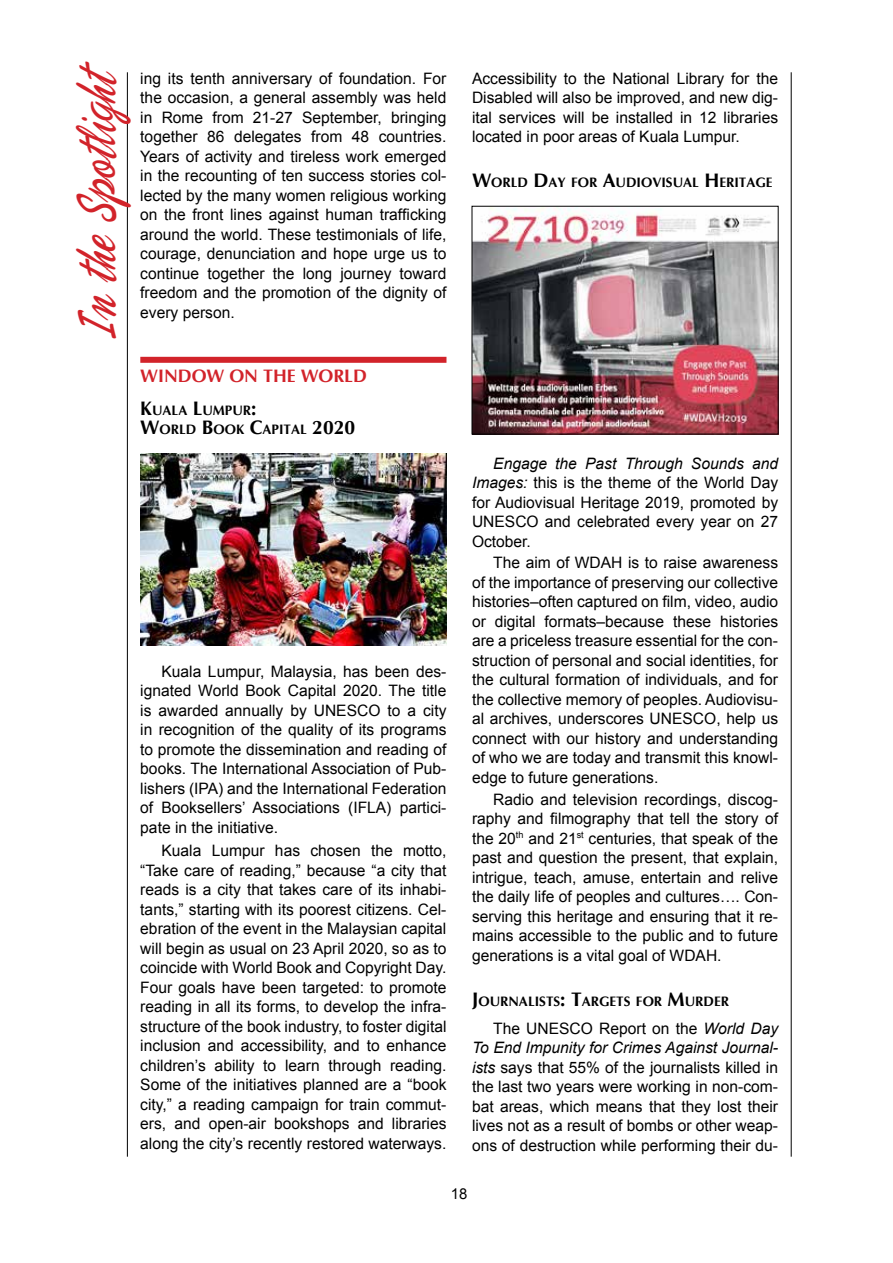
<style>
.page{position:relative;width:893px;height:1263px;background:#fff}
.page>*{position:absolute;margin:0;border:0;box-sizing:border-box;transform-origin:0 0}
.t1{font:57px "Phoenix Script FLF";color:#d2232a;scale:.7 1}
.t2{font:700 18px "Optima";color:#d2232a}
.t3{font:15.75px/19.5px "Arial";color:#000;text-align:justify}
.t4{font:15px "Arial";color:#000}
.t5{font:700 13.65px/19.5px "Optima";color:#000}
.s1{font-size:19.5px}
.s2{font-style:italic}
</style>
<div class="page">
<hr style="left:791px;top:72px;width:1px;height:1085px;background:#000">
<hr style="left:127px;top:72px;width:1px;height:1085px;background:#000">
<div style="left:140px;top:357px;width:306px;height:6px;background:#d2232a"></div>
<img style="left:140px;top:453px;width:306px;height:193px">
<img style="left:474px;top:208px;width:302px;height:224px">
<h1 class="t1" style="left:67px;top:340px;width:400px;rotate:-90deg">In the Spotlight</h1>
<p class="t3" style="left:140px;top:68px;width:308px">ing its tenth anniversary of foundation. For the occasion, a general assembly was held in Rome from 21-27 September, bringing together 86 delegates from 48 countries.<br>Years of activity and tireless work emerged in the recounting of ten success stories col&shy;lected by the many women religious working on the front lines against human trafficking around the world. These testimonials of life, courage, denunciation and hope urge us to continue together the long journey toward freedom and the promotion of the dignity of every person.</p>
<p class="t2" style="left:140px;top:365px;width:228px">WINDOW ON THE WORLD</p>
<p class="t5" style="left:140px;top:400px;width:216px"><span class="s1">K</span>UALA <span class="s1">L</span>UMPUR<span class="s1">:<br>W</span>ORLD <span class="s1">B</span>OOK <span class="s1">C</span>APITAL <span class="s1">2020</span></p>
<p class="t3" style="left:140px;top:661px;width:308px;text-indent:21px">Kuala Lumpur, Malaysia, has been des&shy;ignated World Book Capital 2020. The title is awarded annually by UNESCO to a city in recognition of the quality of its programs to promote the dissemination and reading of books. The International Association of Pub&shy;lishers (IPA) and the International Federation of Booksellers’ Associations (IFLA) partici&shy;pate in the initiative.</p>
<p class="t3" style="left:140px;top:841px;width:308px;text-indent:21px">Kuala Lumpur has chosen the motto, “Take care of reading,” because “a city that reads is a city that takes care of its inhabi&shy;tants,” starting with its poorest citizens. Cel&shy;ebration of the event in the Malaysian capital will begin as usual on 23 April 2020, so as to coincide with World Book and Copyright Day.<br>Four goals have been targeted: to promote reading in all its forms, to develop the infra&shy;structure of the book industry, to foster digital inclusion and accessibility, and to enhance children’s ability to learn through reading.<br>Some of the initiatives planned are a “book city,” a reading campaign for train commut&shy;ers, and open-air bookshops and libraries along the city’s recently restored waterways.</p>
<p class="t3" style="left:472px;top:68px;width:308px">Accessibility to the National Library for the Disabled will also be improved, and new dig&shy;ital services will be installed in 12 libraries located in poor areas of Kuala Lumpur.</p>
<p class="t5" style="left:472px;top:173px;width:302px"><span class="s1">W</span>ORLD <span class="s1">D</span>AY FOR <span class="s1">A</span>UDIOVISUAL <span class="s1">H</span> ERITAGE</p>
<p class="t3" style="left:472px;top:453px;width:308px;text-indent:21px"><span class="s2">Engage the Past Through Sounds and Images:</span> this is the theme of the World Day for Audiovisual Heritage 2019, promoted by UNESCO and celebrated every year on 27<br>October.</p>
<p class="t3" style="left:472px;top:553px;width:308px;text-indent:21px">The aim of WDAH is to raise awareness of the importance of preserving our collective histories–often captured on film, video, audio or digital formats–because these histories are a priceless treasure essential for the con&shy;struction of personal and social identities, for the cultural formation of individuals, and for the collective memory of peoples. Audiovisu&shy;al archives, underscores UNESCO, help us connect with our history and understanding of who we are today and transmit this knowl&shy;edge to future generations.</p>
<p class="t3" style="left:472px;top:789px;width:308px;text-indent:21px">Radio and television recordings, discog&shy;raphy and filmography that tell the story of the 20<sup>th</sup> and 21<sup>st</sup> centuries, that speak of the past and question the present, that explain, intrigue, teach, amuse, entertain and relive the daily life of peoples and cultures…. Con&shy;serving this heritage and ensuring that it re&shy;mains accessible to the public and to future generations is a vital goal of WDAH.</p>
<p class="t5" style="left:472px;top:991px;width:258px"><span class="s1">J</span>OURNALISTS<span class="s1">: T</span>ARGETS FOR <span class="s1">M</span>URDER</p>
<p class="t3" style="left:472px;top:1018px;width:308px;text-indent:21px">The UNESCO Report on the <span class="s2">World Day To End Impunity for Crimes Against Journal&shy;ists</span> says that 55% of the journalists killed in the last two years were working in non-com&shy;bat areas, which means that they lost their lives not as a result of bombs or other weap&shy;ons of destruction while performing their du-</p>
<p class="t4" style="left:451px;top:1183px;width:18px">18</p>
</div>
